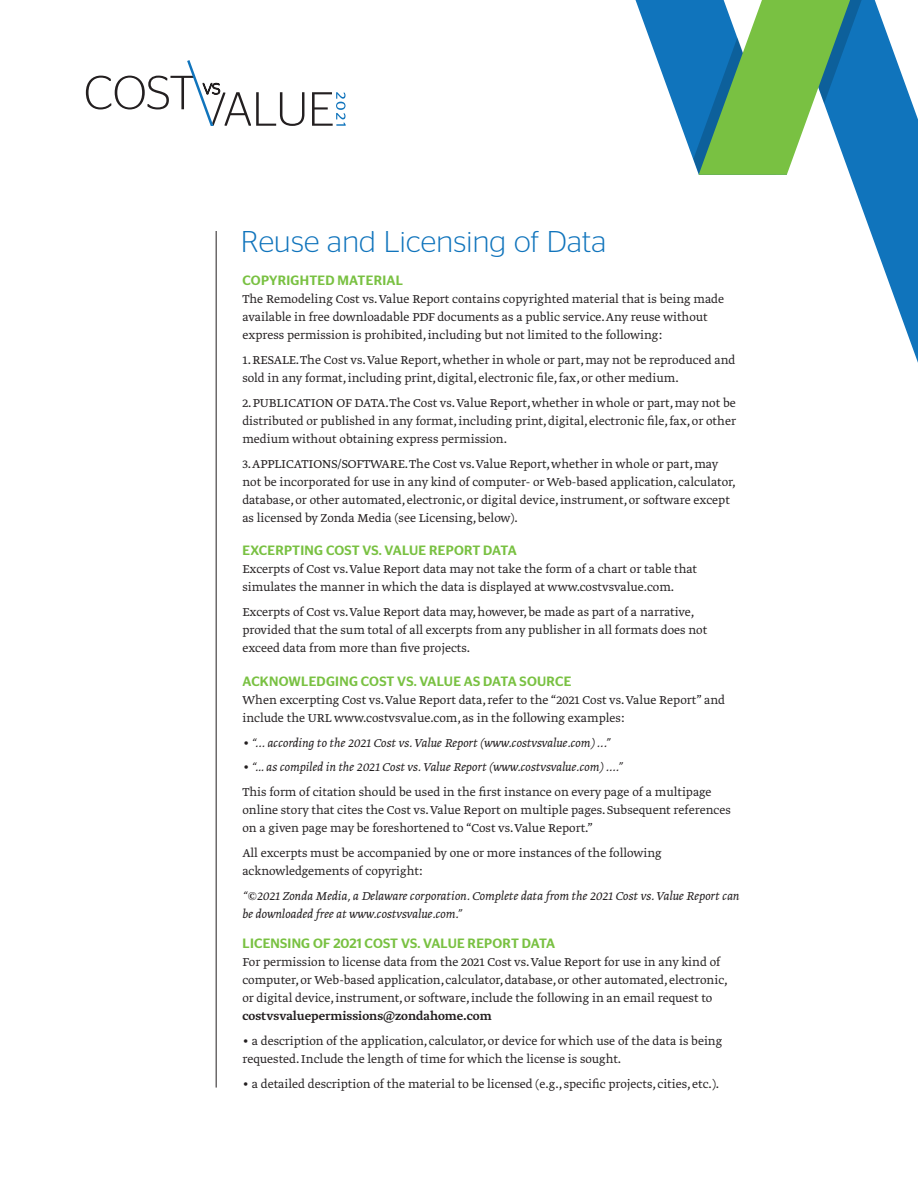
<style>
.page{position:relative;width:918px;height:1188px;background:#fff}
.page>*{position:absolute;margin:0;border:0;box-sizing:border-box;transform-origin:0 0}
.t1{font:300 30px "Stag Sans";letter-spacing:.01em;color:#1074bc}
.t2{font:300 13.5px/18px "Greta Text Std";color:#231f20}
.t3{font:italic 300 13.5px/18px "Greta Text Std";color:#231f20}
.t4{font:500 13.5px "Stag Sans";letter-spacing:.02em;color:#79c142}
.t5{font:500 13.5px "Greta Text Std";color:#231f20}
</style>
<div class="page">
<svg style="left:850px;top:0;width:68px;height:363px;fill:#1074bc"></svg>
<svg style="left:636px;top:0;width:238px;height:175px"></svg>
<svg style="left:86px;top:60px;width:260px;height:66px"></svg>
<hr style="left:216px;top:231px;width:1px;height:857px;background:#231f20">
<h1 class="t1" style="left:241px;top:225px;width:367px">Reuse and Licensing of Data</h1>
<p class="t4" style="left:243px;top:273px;width:162px">COPYRIGHTED MATERIAL</p>
<p class="t2" style="left:242px;top:291px;width:483px">The Remodeling Cost vs. Value Report contains copyrighted material that is being made available in free downloadable PDF documents as a public service. Any reuse without express permission is prohibited, including but not limited to the following:</p>
<p class="t2" style="left:242px;top:352px;width:494px">1. RESALE. The Cost vs. Value Report, whether in whole or part, may not be reproduced and sold in any format, including print, digital, electronic file, fax, or other medium.</p>
<p class="t2" style="left:242px;top:395px;width:495px;text-align:justify">2. PUBLICATION OF DATA. The Cost vs. Value Report, whether in whole or part, may not be distributed or published in any format, including print, digital, electronic file, fax, or other medium without obtaining express permission.</p>
<p class="t2" style="left:242px;top:455px;width:495px">3. APPLICATIONS/SOFTWARE. The Cost vs. Value Report, whether in whole or part, may not be incorporated for use in any kind of computer- or Web-based application, calculator, database, or other automated, electronic, or digital device, instrument, or software except as licensed by Zonda Media (see Licensing, below).</p>
<p class="t4" style="left:243px;top:543px;width:276px">EXCERPTING COST VS. VALUE REPORT DATA</p>
<p class="t2" style="left:242px;top:561px;width:456px">Excerpts of Cost vs. Value Report data may not take the form of a chart or table that simulates the manner in which the data is displayed at www.costvsvalue.com.</p>
<p class="t2" style="left:242px;top:604px;width:466px">Excerpts of Cost vs. Value Report data may, however, be made as part of a narrative, provided that the sum total of all excerpts from any publisher in all formats does not exceed data from more than five projects.</p>
<p class="t4" style="left:243px;top:673px;width:330px">ACKNOWLEDGING COST VS. VALUE AS DATA SOURCE</p>
<p class="t2" style="left:242px;top:692px;width:484px">When excerpting Cost vs. Value Report data, refer to the “2021 Cost vs. Value Report” and include the URL www.costvsvalue.com, as in the following examples:</p>
<p class="t3" style="left:242px;top:734px;width:369px">• “... according to the 2021 Cost vs. Value Report (www.costvsvalue.com) ...”</p>
<p class="t3" style="left:242px;top:759px;width:382px">• “… as compiled in the 2021 Cost vs. Value Report (www.costvsvalue.com) ....”</p>
<p class="t2" style="left:242px;top:784px;width:490px">This form of citation should be used in the first instance on every page of a multipage online story that cites the Cost vs. Value Report on multiple pages. Subsequent references on a given page may be foreshortened to “Cost vs. Value Report.”</p>
<p class="t2" style="left:242px;top:845px;width:421px">All excerpts must be accompanied by one or more instances of the following acknowledgements of copyright:</p>
<p class="t3" style="left:242px;top:887px;width:499px">“©2021 Zonda Media, a Delaware corporation. Complete data from the 2021 Cost vs. Value Report can be downloaded free at www.costvsvalue.com.”</p>
<p class="t4" style="left:243px;top:936px;width:314px">LICENSING OF 2021 COST VS. VALUE REPORT DATA</p>
<p class="t2" style="left:242px;top:954px;width:487px">For permission to license data from the 2021 Cost vs. Value Report for use in any kind of computer, or Web-based application, calculator, database, or other automated, electronic, or digital device, instrument, or software, include the following in an email request to</p>
<p class="t5" style="left:242px;top:1008px;width:251px">costvsvaluepermissions@zondahome.com</p>
<p class="t2" style="left:242px;top:1033px;width:481px">• a description of the application, calculator, or device for which use of the data is being requested. Include the length of time for which the license is sought.</p>
<p class="t2" style="left:242px;top:1075px;width:478px">• a detailed description of the material to be licensed (e.g., specific projects, cities, etc.).</p>
</div>
